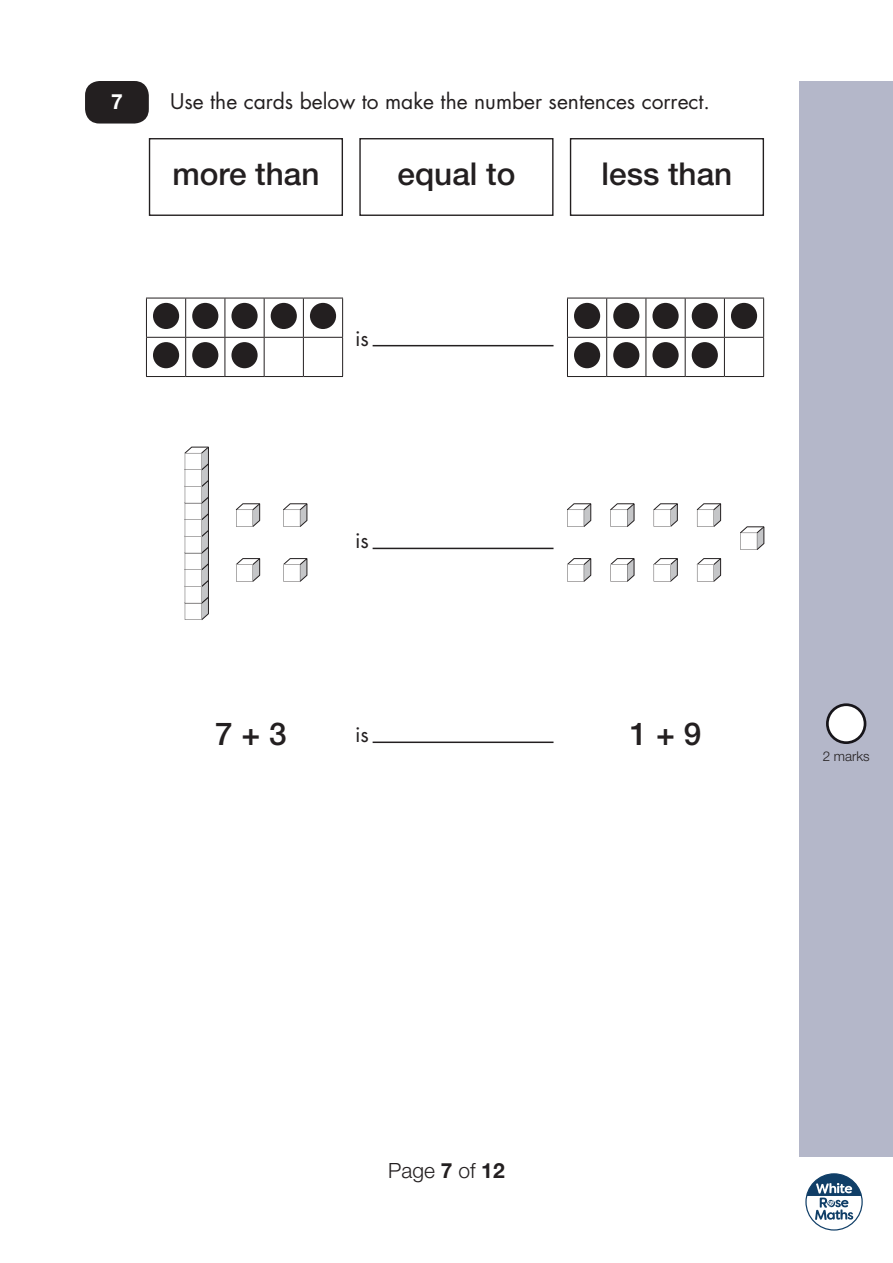
<style>
.page{position:relative;width:893px;height:1263px;background:#fff}
.page>*{position:absolute;margin:0;border:0;box-sizing:border-box;transform-origin:0 0}
.t1{font:500 31.5px "Helvetica Neue";color:#231f20}
.t2{font:21px "Futura";color:#231f20}
.t3{font:300 21px "Helvetica Neue";color:#231f20}
.t4{font:700 21px "Helvetica Neue";color:#fff}
.t5{font:300 13.5px "Helvetica Neue";color:#231f20}
.s1{font-weight:700}
</style>
<div class="page">
<div style="left:799px;top:81px;width:94px;height:1076px;background:#b4b7c9"></div>
<svg style="left:805px;top:1173px;width:58px;height:57px"></svg>
<div style="left:85px;top:81px;width:64px;height:43px;background:#231f20;border-radius:14px"></div>
<div style="left:570px;top:138px;width:194px;height:78px;border:1px solid #231f20"></div>
<div style="left:149px;top:138px;width:194px;height:78px;border:1px solid #231f20"></div>
<div style="left:359px;top:138px;width:194px;height:78px;border:1px solid #231f20"></div>
<hr style="left:146px;top:298px;width:40px;height:1px;background:#231f20">
<hr style="left:146px;top:298px;width:1px;height:39px;background:#231f20">
<hr style="left:186px;top:298px;width:39px;height:1px;background:#231f20">
<hr style="left:185px;top:298px;width:1px;height:39px;background:#231f20">
<hr style="left:225px;top:298px;width:39px;height:1px;background:#231f20">
<hr style="left:225px;top:298px;width:1px;height:39px;background:#231f20">
<hr style="left:264px;top:298px;width:39px;height:1px;background:#231f20">
<hr style="left:264px;top:298px;width:1px;height:39px;background:#231f20">
<hr style="left:303px;top:298px;width:40px;height:1px;background:#231f20">
<hr style="left:303px;top:298px;width:1px;height:39px;background:#231f20">
<hr style="left:342px;top:298px;width:1px;height:39px;background:#231f20">
<hr style="left:146px;top:337px;width:40px;height:1px;background:#231f20">
<hr style="left:146px;top:338px;width:1px;height:38px;background:#231f20">
<hr style="left:186px;top:337px;width:39px;height:1px;background:#231f20">
<hr style="left:185px;top:338px;width:1px;height:38px;background:#231f20">
<hr style="left:225px;top:337px;width:39px;height:1px;background:#231f20">
<hr style="left:225px;top:338px;width:1px;height:38px;background:#231f20">
<hr style="left:264px;top:337px;width:39px;height:1px;background:#231f20">
<hr style="left:264px;top:338px;width:1px;height:38px;background:#231f20">
<hr style="left:303px;top:337px;width:40px;height:1px;background:#231f20">
<hr style="left:303px;top:338px;width:1px;height:38px;background:#231f20">
<hr style="left:342px;top:338px;width:1px;height:38px;background:#231f20">
<hr style="left:146px;top:376px;width:40px;height:1px;background:#231f20">
<hr style="left:186px;top:376px;width:39px;height:1px;background:#231f20">
<hr style="left:225px;top:376px;width:39px;height:1px;background:#231f20">
<hr style="left:264px;top:376px;width:39px;height:1px;background:#231f20">
<hr style="left:303px;top:376px;width:40px;height:1px;background:#231f20">
<div style="left:153px;top:303px;width:26px;height:26px;background:#231f20;border-radius:50%"></div>
<div style="left:192px;top:303px;width:26px;height:26px;background:#231f20;border-radius:50%"></div>
<div style="left:231px;top:303px;width:27px;height:26px;background:#231f20;border-radius:50%"></div>
<div style="left:271px;top:303px;width:26px;height:26px;background:#231f20;border-radius:50%"></div>
<div style="left:310px;top:303px;width:26px;height:26px;background:#231f20;border-radius:50%"></div>
<div style="left:153px;top:342px;width:26px;height:26px;background:#231f20;border-radius:50%"></div>
<div style="left:192px;top:342px;width:26px;height:26px;background:#231f20;border-radius:50%"></div>
<div style="left:231px;top:342px;width:27px;height:26px;background:#231f20;border-radius:50%"></div>
<hr style="left:567px;top:298px;width:40px;height:1px;background:#231f20">
<hr style="left:567px;top:298px;width:1px;height:39px;background:#231f20">
<hr style="left:607px;top:298px;width:39px;height:1px;background:#231f20">
<hr style="left:606px;top:298px;width:1px;height:39px;background:#231f20">
<hr style="left:646px;top:298px;width:39px;height:1px;background:#231f20">
<hr style="left:646px;top:298px;width:1px;height:39px;background:#231f20">
<hr style="left:685px;top:298px;width:39px;height:1px;background:#231f20">
<hr style="left:685px;top:298px;width:1px;height:39px;background:#231f20">
<hr style="left:724px;top:298px;width:40px;height:1px;background:#231f20">
<hr style="left:724px;top:298px;width:1px;height:39px;background:#231f20">
<hr style="left:763px;top:298px;width:1px;height:39px;background:#231f20">
<hr style="left:567px;top:337px;width:40px;height:1px;background:#231f20">
<hr style="left:567px;top:338px;width:1px;height:38px;background:#231f20">
<hr style="left:607px;top:337px;width:39px;height:1px;background:#231f20">
<hr style="left:606px;top:338px;width:1px;height:38px;background:#231f20">
<hr style="left:646px;top:337px;width:39px;height:1px;background:#231f20">
<hr style="left:646px;top:338px;width:1px;height:38px;background:#231f20">
<hr style="left:685px;top:337px;width:39px;height:1px;background:#231f20">
<hr style="left:685px;top:338px;width:1px;height:38px;background:#231f20">
<hr style="left:724px;top:337px;width:40px;height:1px;background:#231f20">
<hr style="left:724px;top:338px;width:1px;height:38px;background:#231f20">
<hr style="left:763px;top:338px;width:1px;height:38px;background:#231f20">
<hr style="left:567px;top:376px;width:40px;height:1px;background:#231f20">
<hr style="left:607px;top:376px;width:39px;height:1px;background:#231f20">
<hr style="left:646px;top:376px;width:39px;height:1px;background:#231f20">
<hr style="left:685px;top:376px;width:39px;height:1px;background:#231f20">
<hr style="left:724px;top:376px;width:40px;height:1px;background:#231f20">
<div style="left:574px;top:303px;width:26px;height:26px;background:#231f20;border-radius:50%"></div>
<div style="left:613px;top:303px;width:26px;height:26px;background:#231f20;border-radius:50%"></div>
<div style="left:652px;top:303px;width:27px;height:26px;background:#231f20;border-radius:50%"></div>
<div style="left:692px;top:303px;width:26px;height:26px;background:#231f20;border-radius:50%"></div>
<div style="left:731px;top:303px;width:26px;height:26px;background:#231f20;border-radius:50%"></div>
<div style="left:574px;top:342px;width:26px;height:26px;background:#231f20;border-radius:50%"></div>
<div style="left:613px;top:342px;width:26px;height:26px;background:#231f20;border-radius:50%"></div>
<div style="left:652px;top:342px;width:27px;height:26px;background:#231f20;border-radius:50%"></div>
<div style="left:692px;top:342px;width:26px;height:26px;background:#231f20;border-radius:50%"></div>
<hr style="left:373px;top:345px;width:180px;height:1px;background:#231f20">
<hr style="left:373px;top:548px;width:180px;height:1px;background:#231f20">
<hr style="left:373px;top:741px;width:180px;height:2px;background:#231f20">
<svg style="left:184px;top:446px;width:25px;height:174px"></svg>
<svg style="left:236px;top:558px;width:24px;height:24px"></svg>
<svg style="left:567px;top:558px;width:24px;height:24px"></svg>
<svg style="left:653px;top:558px;width:25px;height:24px"></svg>
<svg style="left:283px;top:558px;width:24px;height:24px"></svg>
<svg style="left:610px;top:558px;width:24px;height:24px"></svg>
<svg style="left:697px;top:558px;width:24px;height:24px"></svg>
<svg style="left:740px;top:526px;width:24px;height:24px"></svg>
<svg style="left:236px;top:503px;width:24px;height:24px"></svg>
<svg style="left:567px;top:503px;width:24px;height:24px"></svg>
<svg style="left:653px;top:503px;width:25px;height:24px"></svg>
<svg style="left:283px;top:503px;width:24px;height:24px"></svg>
<svg style="left:610px;top:503px;width:24px;height:24px"></svg>
<svg style="left:697px;top:503px;width:24px;height:24px"></svg>
<div style="left:827px;top:705px;width:38px;height:38px;background:#fff;border-radius:50%"></div>
<div style="left:826px;top:703px;width:40px;height:41px;border:3px solid #17151a;border-radius:50%"></div>
<p class="t4" style="left:111px;top:88px;width:13px">7</p>
<p class="t2" style="left:170px;top:86px;width:541px">Use the cards below to make the number sentences correct.</p>
<p class="t1" style="left:172px;top:155px;width:149px">more than</p>
<p class="t1" style="left:397px;top:155px;width:119px">equal to</p>
<p class="t1" style="left:602px;top:155px;width:132px">less than</p>
<p class="t2" style="left:355px;top:323px;width:15px">is</p>
<p class="t2" style="left:355px;top:526px;width:15px">is</p>
<p class="t1" style="left:215px;top:715px;width:73px">7 + 3</p>
<p class="t1" style="left:630px;top:715px;width:73px">1 + 9</p>
<p class="t2" style="left:355px;top:720px;width:15px">is</p>
<p class="t5" style="left:823px;top:748px;width:48px">2 marks</p>
<p class="t3" style="left:388px;top:1157px;width:118px">Page <span class="s1">7</span> of <span class="s1">12</span></p>
</div>
